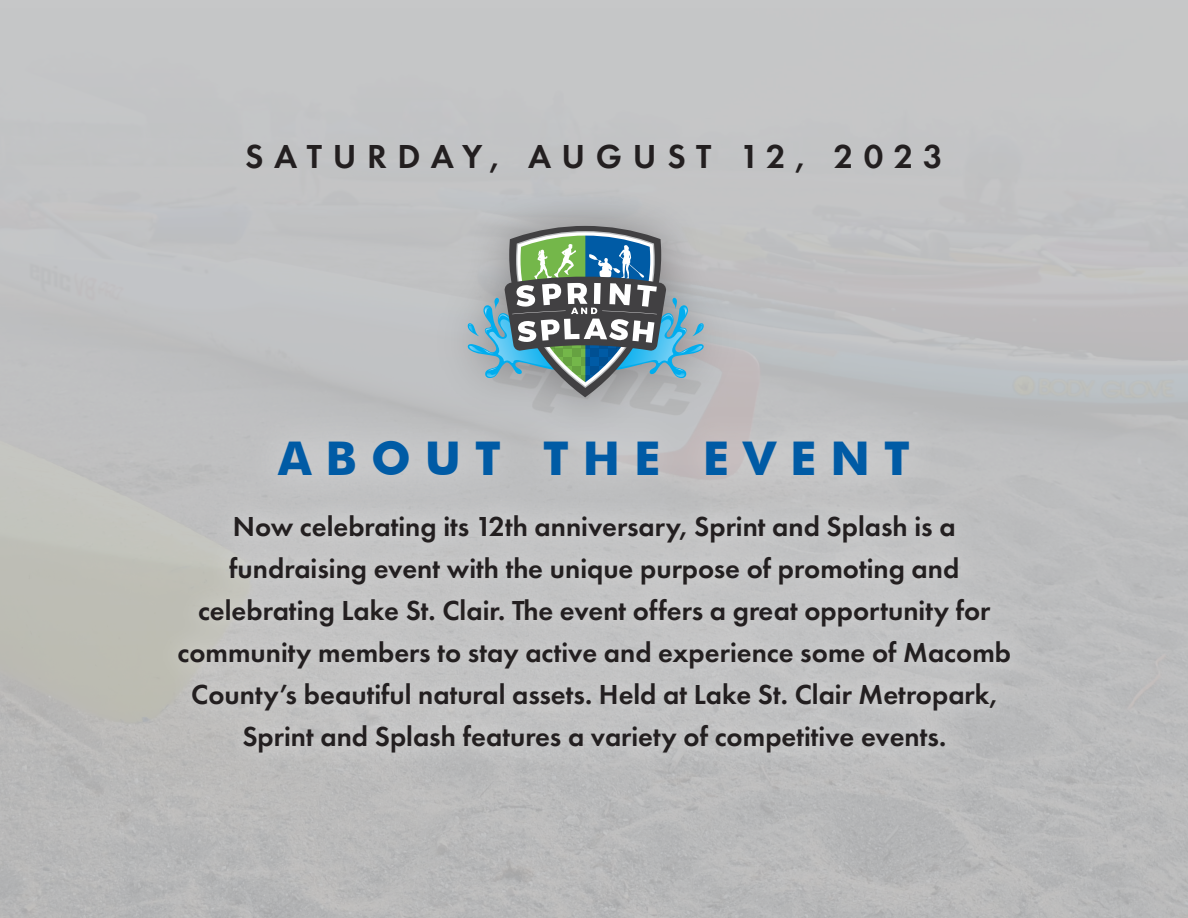
<style>
.page{position:relative;width:1188px;height:918px;background:#fff}
.page>*{position:absolute;margin:0;border:0;box-sizing:border-box;transform-origin:0 0}
.t1{font:700 46.5px "Futura BT";letter-spacing:.3em;color:#005ba5}
.t2{font:600 34.5px "Futura PT";letter-spacing:.3em;color:#231f20}
.t3{font:600 28.5px/42px "Futura PT";color:#231f20;text-align:center}
</style>
<div class="page">
<div style="left:0;top:0;width:1188px;height:918px;background:linear-gradient(to right,#bfc0c0,#bebfc1)"></div>
<div style="left:155px;top:492px;width:879px;height:283px;background:#c3c3c4"></div>
<div style="left:244px;top:404px;width:700px;height:107px;background:#c1c1c2"></div>
<div style="left:429px;top:185px;width:316px;height:252px;background:#bfc0c2"></div>
<svg style="left:467px;top:226px;width:238px;height:171px"></svg>
<p class="t2" style="left:245px;top:135px;width:699px">SATURDAY, AUGUST 12, 2023</p>
<p class="t1" style="left:278px;top:430px;width:633px">ABOUT THE EVENT</p>
<p class="t3" style="left:177px;top:505px;width:835px">Now celebrating its 12th anniversary, Sprint and Splash is a fundraising event with the unique purpose of promoting and celebrating Lake St. Clair. The event offers a great opportunity for community members to stay active and experience some of Macomb County’s beautiful natural assets. Held at Lake St. Clair Metropark, Sprint and Splash features a variety of competitive events.</p>
</div>
